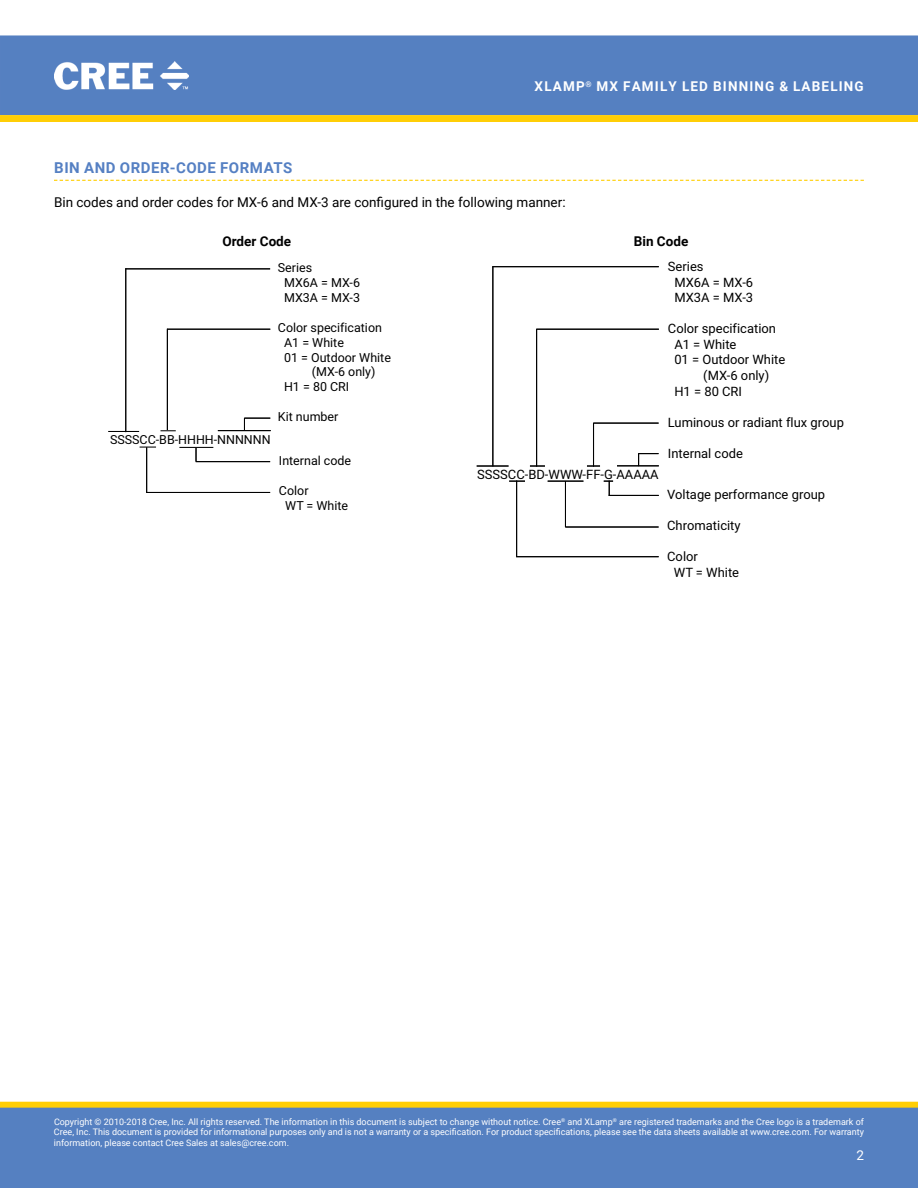
<style>
.page{position:relative;width:918px;height:1188px;background:#fff}
.page>*{position:absolute;margin:0;border:0;box-sizing:border-box;transform-origin:0 0}
.t1{font:700 15px "Roboto";letter-spacing:.035em;color:#5580c3}
.t2{font:13.5px "Roboto";color:#000}
.t3{font:700 13.5px "Roboto";letter-spacing:.085em;color:#fff}
.t4{font:700 13.5px "Roboto";color:#000}
.t5{font:13.5px "Roboto";color:#fff}
.t6{font:12.9px/15.6px "Roboto";color:#000}
.t7{font:12.45px/15px "Roboto";color:#000}
.t8{font:9px/10.8px "Roboto";color:#fff;text-align:justify}
</style>
<div class="page">
<div style="left:0;top:35px;width:918px;height:80px;background:#5580c1"></div>
<img style="left:55px;top:62px;width:134px;height:28px">
<div style="left:1px;top:1102px;width:916px;height:6px;background:#ffce06"></div>
<div style="left:0;top:1102px;width:918px;height:6px;border:1px solid #ffce06"></div>
<div style="left:0;top:1108px;width:918px;height:80px;background:#5580c1"></div>
<svg style="left:0;top:115px;width:918px;height:7px"></svg>
<svg style="left:54px;top:180px;width:810px;height:1px"></svg>
<svg style="left:140px;top:447px;width:16px;height:1px"></svg>
<svg style="left:161px;top:430px;width:15px;height:1px"></svg>
<hr style="left:179px;top:447px;width:34px;height:1px;background:#000">
<hr style="left:108px;top:431px;width:31px;height:1px;background:#000">
<svg style="left:196px;top:448px;width:1px;height:13px"></svg>
<hr style="left:196px;top:461px;width:74px;height:1px;background:#000">
<hr style="left:218px;top:430px;width:53px;height:1px;background:#000">
<svg style="left:244px;top:418px;width:26px;height:12px"></svg>
<hr style="left:125px;top:268px;width:1px;height:164px;background:#000">
<hr style="left:126px;top:268px;width:144px;height:1px;background:#000">
<hr style="left:146px;top:492px;width:124px;height:1px;background:#000">
<hr style="left:146px;top:447px;width:1px;height:45px;background:#000">
<hr style="left:167px;top:329px;width:1px;height:101px;background:#000">
<hr style="left:167px;top:329px;width:103px;height:1px;background:#000">
<hr style="left:617px;top:465px;width:42px;height:1px;background:#000">
<hr style="left:548px;top:481px;width:35px;height:1px;background:#000">
<svg style="left:530px;top:465px;width:15px;height:2px"></svg>
<hr style="left:516px;top:481px;width:1px;height:76px;background:#000">
<hr style="left:516px;top:556px;width:143px;height:1px;background:#000">
<hr style="left:593px;top:423px;width:1px;height:44px;background:#000">
<hr style="left:593px;top:423px;width:66px;height:1px;background:#000">
<hr style="left:609px;top:495px;width:50px;height:1px;background:#000">
<hr style="left:565px;top:481px;width:1px;height:46px;background:#000">
<hr style="left:565px;top:526px;width:94px;height:2px;background:#000">
<hr style="left:536px;top:329px;width:1px;height:137px;background:#000">
<hr style="left:536px;top:329px;width:123px;height:1px;background:#000">
<hr style="left:477px;top:465px;width:32px;height:2px;background:#000">
<hr style="left:492px;top:267px;width:1px;height:199px;background:#000">
<hr style="left:492px;top:266px;width:167px;height:1px;background:#000">
<svg style="left:587px;top:465px;width:13px;height:2px"></svg>
<svg style="left:509px;top:481px;width:16px;height:1px"></svg>
<svg style="left:604px;top:481px;width:9px;height:14px"></svg>
<svg style="left:638px;top:453px;width:21px;height:13px"></svg>
<h2 class="t3" style="left:535px;top:80px;width:331px">XLAMP<sup>®</sup> MX FAMILY LED BINNING &amp; LABELING</h2>
<h1 class="t1" style="left:54px;top:161px;width:240px">BIN AND ORDER-CODE FORMATS</h1>
<h2 class="t2" style="left:54px;top:192px;width:513px">Bin codes and order codes for MX-6 and MX-3 are configured in the following manner:</h2>
<h2 class="t4" style="left:223px;top:235px;width:70px">ORDER CODE</h2>
<h2 class="t4" style="left:634px;top:235px;width:56px">BIN CODE</h2>
<h3 class="t7" style="left:110px;top:433px;width:162px">SSSSCC-BB-HHHH-NNNNNN</h3>
<h3 class="t7" style="left:284px;top:261px;width:77px;text-indent:-6px">Series<br>MX6A = MX-6<br>MX3A = MX-3</h3>
<h3 class="t7" style="left:278px;top:320px;width:106px">Color specification</h3>
<h3 class="t7" style="left:284px;top:335px;width:61px">A1 = White</h3>
<h3 class="t7" style="left:284px;top:350px;width:108px">01 = Outdoor White</h3>
<h3 class="t7" style="left:312px;top:365px;width:65px">(MX-6 only)</h3>
<h3 class="t7" style="left:284px;top:380px;width:67px">H1 = 80 CRI</h3>
<h3 class="t7" style="left:278px;top:410px;width:62px">Kit number</h3>
<h3 class="t7" style="left:279px;top:454px;width:74px">Internal code</h3>
<h3 class="t7" style="left:285px;top:484px;width:64px;text-indent:-6px">Color<br>WT = White</h3>
<h3 class="t6" style="left:477px;top:467px;width:183px">SSSSCC-BD-WWW-FF-G-AAAAA</h3>
<h3 class="t6" style="left:674px;top:260px;width:80px;text-indent:-6px">Series<br>MX6A = MX-6<br>MX3A = MX-3</h3>
<h3 class="t6" style="left:668px;top:322px;width:110px">Color specification</h3>
<h3 class="t6" style="left:674px;top:337px;width:64px">A1 = White</h3>
<h3 class="t6" style="left:674px;top:353px;width:112px">01 = Outdoor White</h3>
<h3 class="t6" style="left:703px;top:368px;width:67px">(MX-6 only)</h3>
<h3 class="t6" style="left:674px;top:384px;width:69px">H1 = 80 CRI</h3>
<h3 class="t6" style="left:668px;top:415px;width:178px">Luminous or radiant flux group</h3>
<h3 class="t6" style="left:668px;top:446px;width:77px">Internal code</h3>
<h3 class="t6" style="left:667px;top:488px;width:160px">Voltage performance group</h3>
<h3 class="t6" style="left:667px;top:519px;width:75px">Chromaticity</h3>
<h3 class="t6" style="left:674px;top:550px;width:67px;text-indent:-7px">Color<br>WT = White</h3>
<p class="t8" style="left:54px;top:1117px;width:812px">Copyright © 2010-2018 Cree, Inc. All rights reserved. The information in this document is subject to change without notice. Cree<sup>®</sup> and XLamp<sup>®</sup> are registered trademarks and the Cree logo is a trademark of Cree, Inc. This document is provided for informational purposes only and is not a warranty or a specification. For product specifications, please see the data sheets available at www.cree.com. For warranty information, please contact Cree Sales at sales@cree.com.</p>
<h2 class="t5" style="left:856px;top:1149px;width:9px">2</h2>
</div>
